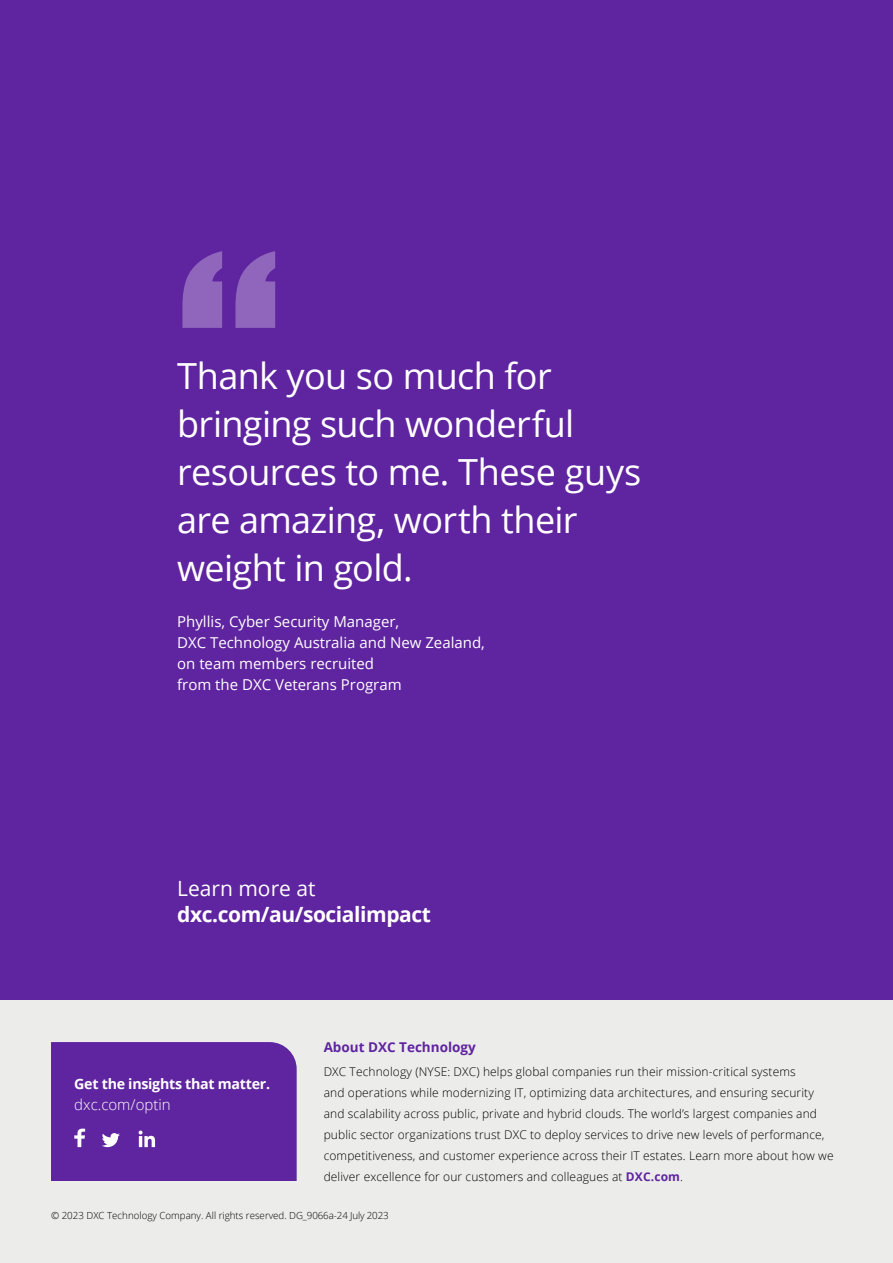
<style>
.page{position:relative;width:893px;height:1263px;background:#fff}
.page>*{position:absolute;margin:0;border:0;box-sizing:border-box;transform-origin:0 0}
.t1{font:300px "Impact";color:#8f66bc}
.t2{font:36px/48px "Open Sans";letter-spacing:-.02em;color:#fff}
.t3{font:700 21px "Open Sans";letter-spacing:-.02em;color:#fff}
.t4{font:21px "Open Sans";color:#fff}
.t5{font:15px/21px "Open Sans";color:#fff}
.t6{font:300 15px "Open Sans";color:#fff}
.t7{font:700 14.25px "Open Sans";letter-spacing:-.02em;color:#fff}
.t8{font:700 13.5px "Open Sans";color:#5f249f}
.t9{font:300 12px/21px "Open Sans";letter-spacing:.01em;color:#000}
.t10{font:300 9.75px "Open Sans";color:#000}
.s1{font-weight:700;color:#5f249f}
</style>
<div class="page">
<div style="left:0;top:999px;width:893px;height:264px;background:#ececeb"></div>
<div style="left:51px;top:1042px;width:246px;height:139px;background:#5f249f"></div>
<div style="left:0;top:0;width:893px;height:999px;background:#5f249f"></div>
<h1 class="t1" style="left:177px;top:138px;width:105px">“</h1>
<h2 class="t2" style="left:177px;top:351px;width:466px">Thank you so much for bringing such wonderful resources to me. These guys are amazing, worth their weight in gold.</h2>
<p class="t5" style="left:177px;top:611px;width:309px">Phyllis, Cyber Security Manager,<br>DXC Technology Australia and New Zealand, on team members recruited<br>from the DXC Veterans Program</p>
<h3 class="t4" style="left:177px;top:874px;width:140px">Learn more at</h3>
<h3 class="t3" style="left:177px;top:899px;width:255px">dxc.com/au/socialimpact</h3>
<p class="t7" style="left:74px;top:1074px;width:197px">Get the insights that matter.</p>
<p class="t6" style="left:74px;top:1094px;width:98px">dxc.com/optin</p>
<p class="t8" style="left:324px;top:1038px;width:154px">About DXC Technology</p>
<p class="t9" style="left:324px;top:1061px;width:511px">DXC Technology (NYSE: DXC) helps global companies run their mission-critical systems<br>and operations while modernizing IT, optimizing data architectures, and ensuring security and scalability across public, private and hybrid clouds. The world’s largest companies and public sector organizations trust DXC to deploy services to drive new levels of performance, competitiveness, and customer experience across their IT estates. Learn more about how we deliver excellence for our customers and colleagues at <span class="s1">DXC.com</span>.</p>
<p class="t10" style="left:51px;top:1209px;width:339px">© 2023 DXC Technology Company. All rights reserved. DG_9066a-24 July 2023</p>
</div>
